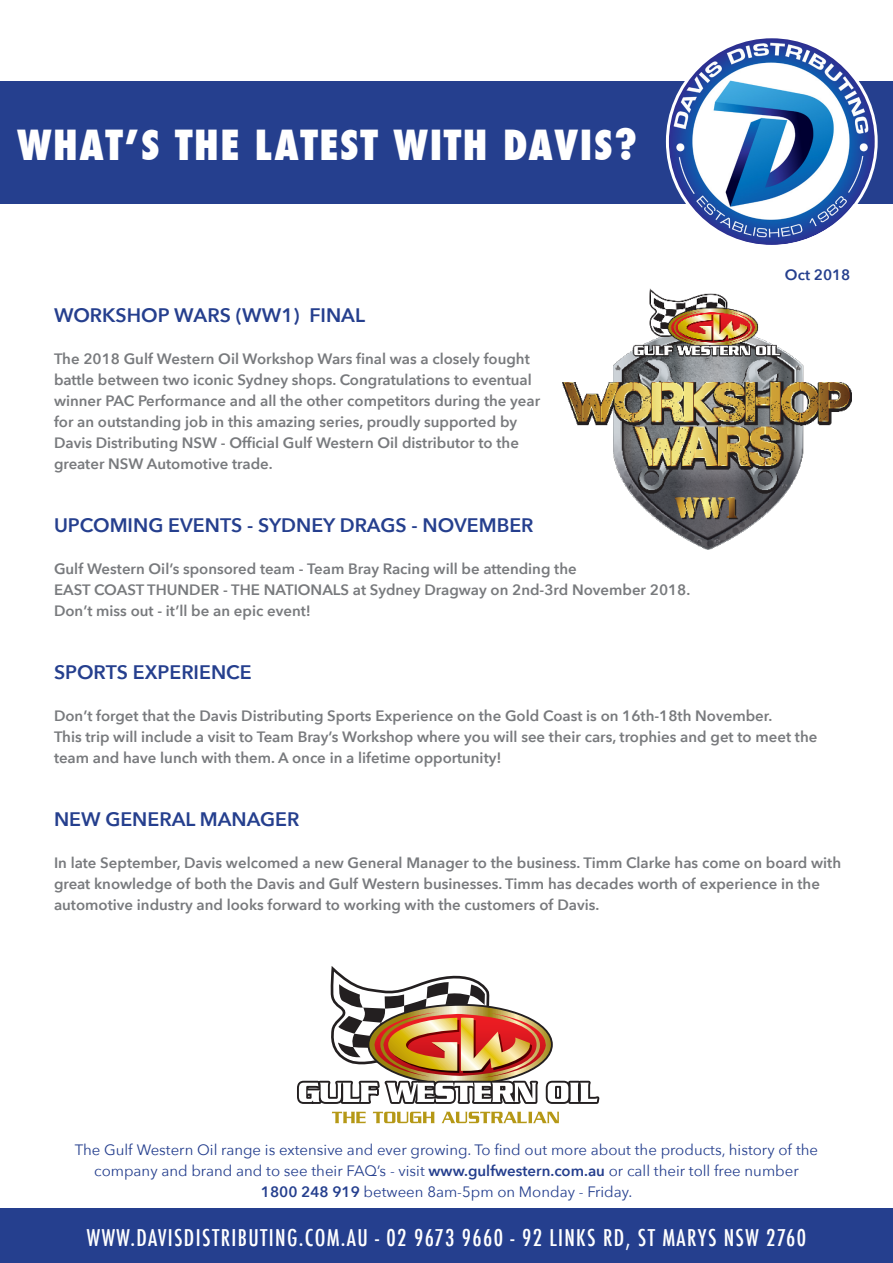
<style>
.page{position:relative;width:893px;height:1263px;background:#fff}
.page>*{position:absolute;margin:0;border:0;box-sizing:border-box;transform-origin:0 0}
.t1{font:800 condensed 40.5px "Futura";letter-spacing:.04em;color:#fff}
.t2{font:500 condensed 22.5px "Futura";letter-spacing:.06em;color:#fff}
.t3{font:600 19.5px "Avenir Next";color:#253f8e}
.t4{font:600 15px/21px "Avenir Next";color:#787a7d}
.t5{font:15px "Avenir Next";color:#253f8e}
.t6{font:600 15px "Avenir Next";color:#253f8e}
.s1{font-weight:600}
</style>
<div class="page">
<div style="left:0;top:81px;width:893px;height:122px;background:#253f8e"></div>
<div style="left:0;top:1209px;width:893px;height:54px;background:#253f8e"></div>
<img style="left:576px;top:39px;width:317px;height:205px">
<svg style="left:297px;top:967px;width:302px;height:156px"></svg>
<img style="left:562px;top:288px;width:290px;height:262px">
<p class="t1" style="left:17px;top:118px;width:622px">WHAT’S THE LATEST WITH DAVIS?</p>
<p class="t3" style="left:54px;top:298px;width:313px">WORKSHOP WARS (WW1) FINAL</p>
<p class="t4" style="left:54px;top:348px;width:477px">The 2018 Gulf Western Oil Workshop Wars final was a closely fought</p>
<p class="t4" style="left:54px;top:369px;width:479px">battle between two iconic Sydney shops. Congratulations to eventual</p>
<p class="t4" style="left:54px;top:390px;width:488px">winner PAC Performance and all the other competitors during the year</p>
<p class="t4" style="left:54px;top:411px;width:465px">for an outstanding job in this amazing series, proudly supported by</p>
<p class="t4" style="left:54px;top:432px;width:466px">Davis Distributing NSW - Official Gulf Western Oil distributor to the</p>
<p class="t4" style="left:54px;top:453px;width:220px">greater NSW Automotive trade.</p>
<p class="t3" style="left:54px;top:508px;width:481px">UPCOMING EVENTS - SYDNEY DRAGS - NOVEMBER</p>
<p class="t4" style="left:54px;top:558px;width:524px">Gulf Western Oil’s sponsored team - Team Bray Racing will be attending the</p>
<p class="t4" style="left:54px;top:579px;width:638px">EAST COAST THUNDER - THE NATIONALS at Sydney Dragway on 2nd-3rd November 2018.</p>
<p class="t4" style="left:54px;top:600px;width:258px">Don’t miss out - it’ll be an epic event!</p>
<p class="t6" style="left:785px;top:262px;width:67px">Oct 2018</p>
<p class="t3" style="left:54px;top:655px;width:199px">SPORTS EXPERIENCE</p>
<p class="t4" style="left:54px;top:705px;width:720px">Don’t forget that the Davis Distributing Sports Experience on the Gold Coast is on 16th-18th November.</p>
<p class="t4" style="left:54px;top:726px;width:765px">This trip will include a visit to Team Bray’s Workshop where you will see their cars, trophies and get to meet the team and have lunch with them. A once in a lifetime opportunity!</p>
<p class="t3" style="left:54px;top:802px;width:247px">NEW GENERAL MANAGER</p>
<p class="t4" style="left:54px;top:852px;width:789px">In late September, Davis welcomed a new General Manager to the business. Timm Clarke has come on board with</p>
<p class="t4" style="left:54px;top:873px;width:767px">great knowledge of both the Davis and Gulf Western businesses. Timm has decades worth of experience in the</p>
<p class="t4" style="left:54px;top:894px;width:547px">automotive industry and looks forward to working with the customers of Davis.</p>
<p class="t5" style="left:75px;top:1137px;width:745px">The Gulf Western Oil range is extensive and ever growing. To find out more about the products, history of the</p>
<p class="t5" style="left:94px;top:1158px;width:706px">company and brand and to see their FAQ’s - visit <span class="s1">www.gulfwestern.com.au</span> or call their toll free number</p>
<p class="t5" style="left:261px;top:1179px;width:373px"><span class="s1">1800 248 919</span> between 8am-5pm on Monday - Friday.</p>
<p class="t2" style="left:87px;top:1223px;width:720px">WWW.DAVISDISTRIBUTING.COM.AU - 02 9673 9660 - 92 LINKS RD, ST MARYS NSW 2760</p>
</div>
